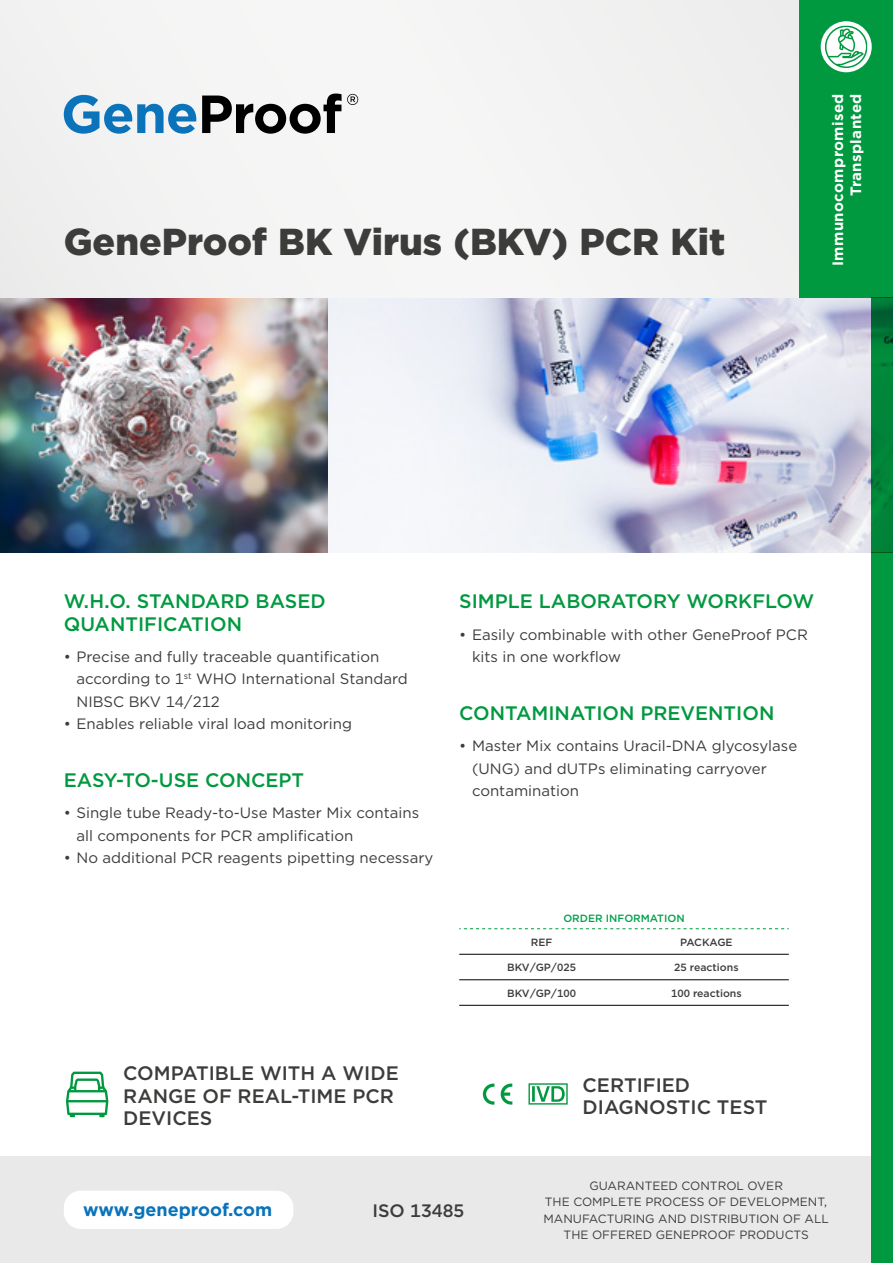
<style>
.page{position:relative;width:893px;height:1263px;background:#fff}
.page>*{position:absolute;margin:0;border:0;box-sizing:border-box;transform-origin:0 0}
.t1{font:900 37.5px "Gotham";color:#3c3c3b}
.t2{font:500 19.5px/22.5px "Gotham";color:#00993f}
.t3{font:500 19.5px/22.5px "Gotham";color:#3c3c3b}
.t4{font:700 18px "Gotham";color:#0a73ba}
.t5{font:500 18px "Gotham";color:#3c3c3b}
.t6{font:15px/22.4px "Gotham";color:#3c3c3b}
.t7{font:700 15px/18px "Gotham";letter-spacing:.025em;color:#fff;text-align:right}
.t8{font:12px/16.5px "Gotham";color:#3c3c3b;text-align:center}
.t9{font:500 10.5px "Gotham";color:#3c3c3b}
.t10{font:500 10.5px "Gotham";color:#00a14c}
.t11{font:500 10.5px "Gotham";letter-spacing:-.03em;color:#3c3c3b}
</style>
<div class="page">
<img style="left:0;top:298px;width:872px;height:255px">
<svg style="left:528px;top:1083px;width:40px;height:21px"></svg>
<svg style="left:483px;top:1083px;width:29px;height:22px"></svg>
<div style="left:0;top:1157px;width:893px;height:106px;background:#e9e9e9"></div>
<div style="left:0;top:0;width:893px;height:298px;background:#f3f3f3"></div>
<div style="left:64px;top:1191px;width:229px;height:38px;background:#fff;border-radius:17px"></div>
<svg style="left:64px;top:95px;width:132px;height:39px"></svg>
<svg style="left:202px;top:94px;width:156px;height:40px"></svg>
<div style="left:799px;top:0;width:94px;height:298px;background:#00993f"></div>
<div style="left:872px;top:553px;width:21px;height:710px;background:#00993f"></div>
<svg style="left:872px;top:298px;width:21px;height:255px;background:#008037"></svg>
<svg style="left:821px;top:21px;width:51px;height:51px"></svg>
<svg style="left:825px;top:26px;width:42px;height:42px"></svg>
<svg style="left:66px;top:1071px;width:42px;height:46px"></svg>
<hr style="left:459px;top:979px;width:165px;height:1px;background:#000">
<hr style="left:624px;top:979px;width:165px;height:1px;background:#000">
<hr style="left:459px;top:1005px;width:165px;height:1px;background:#000">
<hr style="left:624px;top:1005px;width:165px;height:1px;background:#000">
<svg style="left:459px;top:928px;width:330px;height:1px"></svg>
<hr style="left:459px;top:954px;width:165px;height:1px;background:#000">
<hr style="left:624px;top:954px;width:165px;height:1px;background:#000">
<h1 class="t1" style="left:64px;top:216px;width:663px">GeneProof BK Virus (BKV) PCR Kit</h1>
<p class="t7" style="left:829px;top:266px;width:174px;rotate:-90deg">Immunocompromised<br>Transplanted</p>
<h2 class="t2" style="left:64px;top:590px;width:263px">W.H.O. STANDARD BASED<br>QUANTIFICATION</h2>
<p class="t6" style="left:77px;top:645px;width:333px;text-indent:-13px">• Precise and fully traceable quantification according to 1<sup>st</sup> WHO International Standard<br>NIBSC BKV 14/212</p>
<p class="t6" style="left:64px;top:712px;width:290px">• Enables reliable viral load monitoring</p>
<h2 class="t2" style="left:64px;top:769px;width:242px">EASY-TO-USE CONCEPT</h2>
<p class="t6" style="left:77px;top:801px;width:344px;text-indent:-13px">• Single tube Ready-to-Use Master Mix contains all components for PCR amplification</p>
<p class="t6" style="left:64px;top:846px;width:371px">• No additional PCR reagents pipetting necessary</p>
<h2 class="t2" style="left:459px;top:590px;width:356px">SIMPLE LABORATORY WORKFLOW</h2>
<p class="t6" style="left:472px;top:623px;width:337px;text-indent:-13px">• Easily combinable with other GeneProof PCR kits in one workflow</p>
<h2 class="t2" style="left:459px;top:702px;width:317px">CONTAMINATION PREVENTION</h2>
<p class="t6" style="left:472px;top:734px;width:327px;text-indent:-13px">• Master Mix contains Uracil-DNA glycosylase (UNG) and dUTPs eliminating carryover contamination</p>
<p class="t10" style="left:563px;top:911px;width:123px">ORDER INFORMATION</p>
<p class="t9" style="left:531px;top:935px;width:23px">REF</p>
<p class="t11" style="left:680px;top:935px;width:54px">PACKAGE</p>
<p class="t9" style="left:507px;top:961px;width:71px">BKV/GP/025</p>
<p class="t9" style="left:674px;top:961px;width:66px">25 reactions</p>
<p class="t9" style="left:507px;top:986px;width:71px">BKV/GP/100</p>
<p class="t9" style="left:671px;top:986px;width:72px">100 reactions</p>
<h2 class="t3" style="left:123px;top:1062px;width:277px">COMPATIBLE WITH A WIDE<br>RANGE OF REAL-TIME PCR<br>DEVICES</h2>
<h2 class="t3" style="left:583px;top:1073px;width:186px">CERTIFIED<br>DIAGNOSTIC TEST</h2>
<p class="t4" style="left:83px;top:1197px;width:190px">www.geneproof.com</p>
<p class="t5" style="left:372px;top:1199px;width:93px">ISO 13485</p>
<p class="t8" style="left:543px;top:1177px;width:287px">GUARANTEED CONTROL OVER<br>THE COMPLETE PROCESS OF DEVELOPMENT, MANUFACTURING AND DISTRIBUTION OF ALL THE OFFERED GENEPROOF PRODUCTS</p>
</div>
